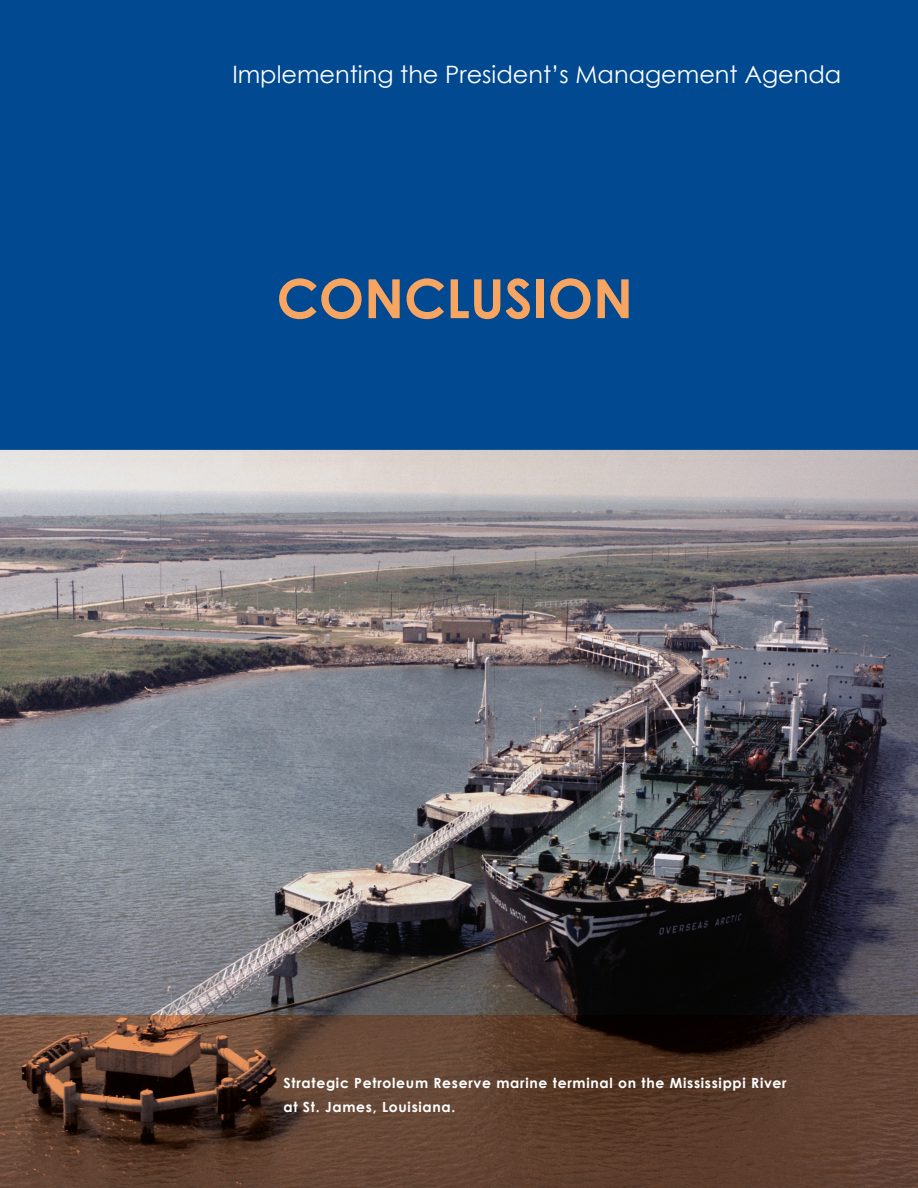
<style>
.page{position:relative;width:918px;height:1188px;background:#fff}
.page>*{position:absolute;margin:0;border:0;box-sizing:border-box;transform-origin:0 0}
.t1{font:700 54px "Century Gothic";color:#f9a562}
.t2{font:24px "Century Gothic";color:#fff}
.t3{font:700 13.95px/24px "Century Gothic";letter-spacing:.05em;color:#fff}
</style>
<div class="page">
<div style="left:0;top:0;width:918px;height:108px;background:#014990"></div>
<div style="left:0;top:104px;width:918px;height:766px;background:#014990"></div>
<img style="left:0;top:450px;width:918px;height:566px">
<img style="left:0;top:1016px;width:918px;height:172px">
<h2 class="t2" style="left:232px;top:58px;width:610px">Implementing the President’s Management Agenda</h2>
<h1 class="t1" style="left:277px;top:258px;width:358px">CONCLUSION</h1>
<p class="t3" style="left:283px;top:1070px;width:505px">Strategic Petroleum Reserve marine terminal on the Mississippi River at St. James, Louisiana.</p>
</div>
